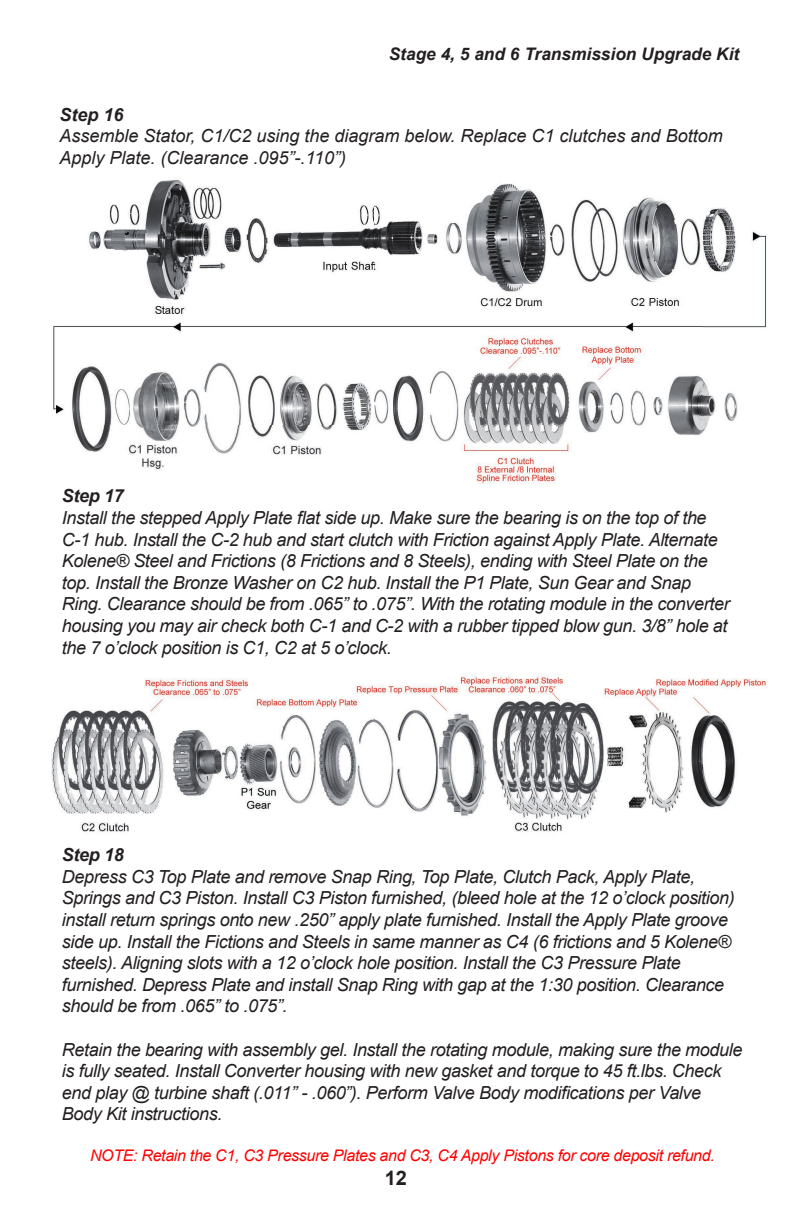
<style>
.page{position:relative;width:792px;height:1224px;background:#fff}
.page>*{position:absolute;margin:0;border:0;box-sizing:border-box;transform-origin:0 0}
.t1{font:700 20px "Arial";color:#231f20}
.t2{font:italic 18px/21.6px "Arial";letter-spacing:-.02em;color:#231f20}
.t3{font:italic 18px/21.6px "Arial";color:#231f20}
.t4{font:italic 700 18px "Arial";letter-spacing:-.02em;color:#231f20}
.t5{font:italic 700 17.2px "Arial";color:#231f20}
.t6{font:italic 16px "Arial";letter-spacing:-.02em;color:#f00}
</style>
<div class="page">
<img style="left:53px;top:178px;width:714px;height:306px">
<img style="left:52px;top:674px;width:715px;height:158px">
<p class="t5" style="left:389px;top:42px;width:352px">Stage 4, 5 and 6 Transmission Upgrade Kit</p>
<p class="t4" style="left:59px;top:102px;width:66px">Step 16</p>
<p class="t3" style="left:59px;top:126px;width:665px">Assemble Stator, C1/C2 using the diagram below. Replace C1 clutches and Bottom<br>Apply Plate. (Clearance .095”-.110”)</p>
<p class="t4" style="left:62px;top:484px;width:63px">Step 17</p>
<p class="t2" style="left:62px;top:507px;width:669px">Install the stepped Apply Plate flat side up. Make sure the bearing is on the top of the C-1 hub. Install the C-2 hub and start clutch with Friction against Apply Plate. Alternate Kolene® Steel and Frictions (8 Frictions and 8 Steels), ending with Steel Plate on the top. Install the Bronze Washer on C2 hub. Install the P1 Plate, Sun Gear and Snap Ring. Clearance should be from .065” to .075”. With the rotating module in the converter housing you may air check both C-1 and C-2 with a rubber tipped blow gun. 3/8” hole at the 7 o’clock position is C1, C2 at 5 o’clock.</p>
<p class="t4" style="left:62px;top:843px;width:63px">Step 18</p>
<p class="t2" style="left:62px;top:866px;width:674px">Depress C3 Top Plate and remove Snap Ring, Top Plate, Clutch Pack, Apply Plate, Springs and C3 Piston. Install C3 Piston furnished, (bleed hole at the 12 o’clock position) install return springs onto new .250” apply plate furnished. Install the Apply Plate groove side up. Install the Fictions and Steels in same manner as C4 (6 frictions and 5 Kolene® steels). Aligning slots with a 12 o’clock hole position. Install the C3 Pressure Plate furnished. Depress Plate and install Snap Ring with gap at the 1:30 position. Clearance should be from .065” to .075”.</p>
<p class="t2" style="left:62px;top:1039px;width:682px">Retain the bearing with assembly gel. Install the rotating module, making sure the module is fully seated. Install Converter housing with new gasket and torque to 45 ft.lbs. Check end play @ turbine shaft (.011” - .060”). Perform Valve Body modifications per Valve Body Kit instructions.</p>
<p class="t6" style="left:90px;top:1145px;width:626px">NOTE: Retain the C1, C3 Pressure Plates and C3, C4 Apply Pistons for core deposit refund.</p>
<p class="t1" style="left:385px;top:1163px;width:24px">12</p>
</div>
